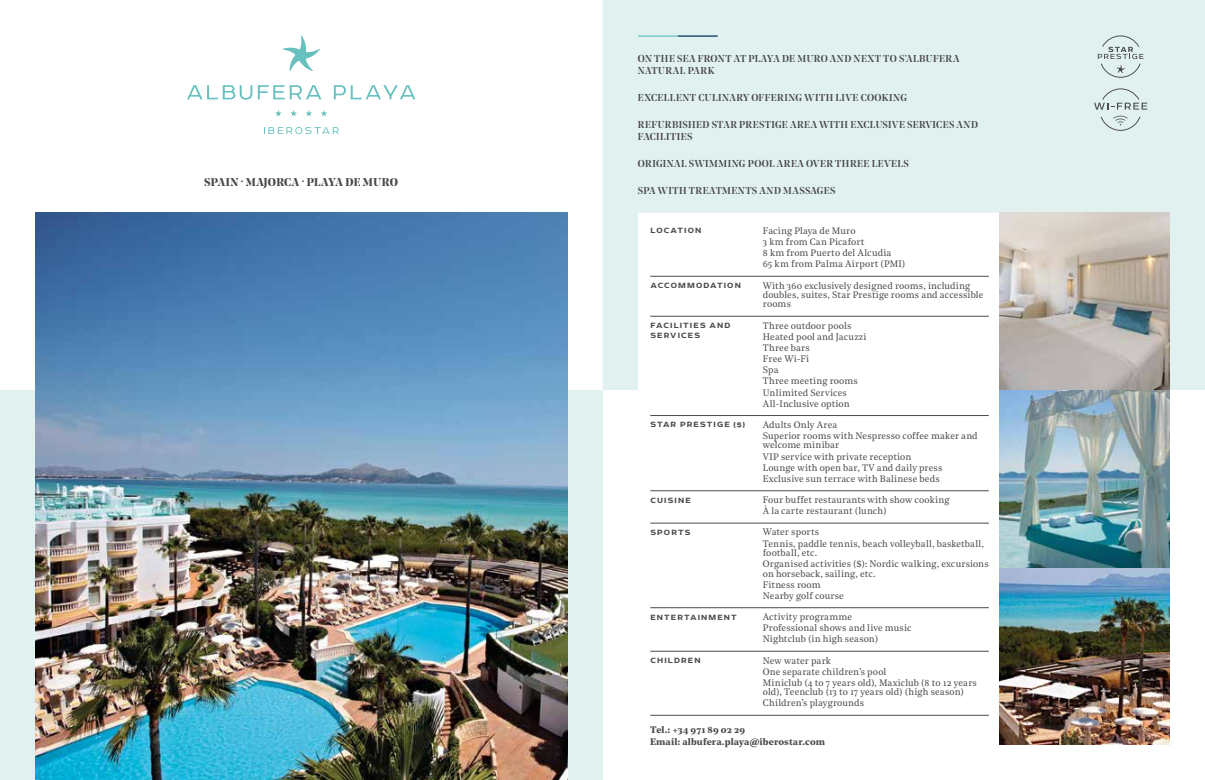
<style>
.page{position:relative;width:1205px;height:780px;background:#fff}
.page>*{position:absolute;margin:0;border:0;box-sizing:border-box;transform-origin:0 0}
.t1{font:700 11.25px "Noe Display";letter-spacing:.015em;color:#4a4a49}
.t2{font:500 10px/12.5px "Noe Display";letter-spacing:.045em;color:#4a4a49}
.t3{font:9.38px/11.1px "Noe Text";letter-spacing:.01em;color:#4a4a49}
.t4{font:700 9.38px/11.2px "Noe Text";letter-spacing:.01em;color:#4a4a49}
.t5{font:700 8.75px/10px "Echoes Sans";letter-spacing:.125em;color:#4a4a49}
</style>
<div class="page">
<svg style="left:602px;top:0;width:603px;height:390px;fill:#e0f1f0"></svg>
<div style="left:0;top:390px;width:35px;height:390px;background:#e0f1f0"></div>
<div style="left:567px;top:390px;width:35px;height:390px;background:#e0f1f0"></div>
<hr style="left:678px;top:35px;width:40px;height:2px;background:#002e5a">
<hr style="left:638px;top:35px;width:40px;height:2px;background:#66c1be">
<img style="left:999px;top:213px;width:170px;height:531px">
<img style="left:35px;top:213px;width:532px;height:567px">
<svg style="left:1098px;top:35px;width:45px;height:43px;background:#ccdbda"></svg>
<svg style="left:1094px;top:88px;width:53px;height:22px"></svg>
<svg style="left:1100px;top:116px;width:40px;height:15px"></svg>
<svg style="left:283px;top:36px;width:37px;height:35px"></svg>
<svg style="left:264px;top:127px;width:75px;height:7px"></svg>
<svg style="left:275px;top:110px;width:7px;height:6px"></svg>
<svg style="left:290px;top:110px;width:7px;height:6px"></svg>
<svg style="left:305px;top:110px;width:7px;height:6px"></svg>
<svg style="left:321px;top:110px;width:6px;height:6px"></svg>
<svg style="left:187px;top:85px;width:65px;height:15px"></svg>
<svg style="left:258px;top:85px;width:63px;height:14px"></svg>
<svg style="left:334px;top:85px;width:81px;height:14px"></svg>
<hr style="left:650px;top:276px;width:113px;height:1px;background:#4a4a49">
<hr style="left:763px;top:276px;width:226px;height:1px;background:#4a4a49">
<hr style="left:650px;top:316px;width:113px;height:1px;background:#4a4a49">
<hr style="left:763px;top:316px;width:226px;height:1px;background:#4a4a49">
<hr style="left:650px;top:415px;width:113px;height:1px;background:#4a4a49">
<hr style="left:763px;top:415px;width:226px;height:1px;background:#4a4a49">
<hr style="left:650px;top:490px;width:113px;height:1px;background:#4a4a49">
<hr style="left:763px;top:490px;width:226px;height:1px;background:#4a4a49">
<hr style="left:650px;top:522px;width:113px;height:1px;background:#4a4a49">
<hr style="left:763px;top:522px;width:226px;height:1px;background:#4a4a49">
<hr style="left:650px;top:607px;width:113px;height:1px;background:#4a4a49">
<hr style="left:763px;top:607px;width:226px;height:1px;background:#4a4a49">
<hr style="left:650px;top:651px;width:113px;height:1px;background:#4a4a49">
<hr style="left:763px;top:651px;width:226px;height:1px;background:#4a4a49">
<hr style="left:650px;top:715px;width:113px;height:1px;background:#4a4a49">
<hr style="left:763px;top:715px;width:226px;height:1px;background:#4a4a49">
<p class="t1" style="left:204px;top:174px;width:195px">SPAIN · MAJORCA · PLAYA DE MURO</p>
<p class="t2" style="left:638px;top:52px;width:323px">ON THE SEA FRONT AT PLAYA DE MURO AND NEXT TO S’ALBUFERA<br>NATURAL PARK</p>
<p class="t2" style="left:638px;top:91px;width:271px">EXCELLENT CULINARY OFFERING WITH LIVE COOKING</p>
<p class="t2" style="left:638px;top:118px;width:342px">REFURBISHED STAR PRESTIGE AREA WITH EXCLUSIVE SERVICES AND<br>FACILITIES</p>
<p class="t2" style="left:638px;top:157px;width:272px">ORIGINAL SWIMMING POOL AREA OVER THREE LEVELS</p>
<p class="t2" style="left:638px;top:184px;width:199px">SPA WITH TREATMENTS AND MASSAGES</p>
<p class="t5" style="left:650px;top:226px;width:52px">LOCATION</p>
<p class="t3" style="left:763px;top:224px;width:144px">Facing Playa de Muro<br>3 km from Can Picafort<br>8 km from Puerto del Alcudia<br>65 km from Palma Airport (PMI)</p>
<p class="t5" style="left:650px;top:280px;width:92px">ACCOMMODATION</p>
<p class="t3" style="left:763px;top:280px;width:222px;line-height:9.4px">With 360 exclusively designed rooms, including doubles, suites, Star Prestige rooms and accessible rooms</p>
<p class="t5" style="left:650px;top:320px;width:82px">FACILITIES AND<br>SERVICES</p>
<p class="t3" style="left:763px;top:319px;width:105px">Three outdoor pools<br>Heated pool and Jacuzzi<br>Three bars<br>Free Wi-Fi<br>Spa<br>Three meeting rooms<br>Unlimited Services<br>All-Inclusive option</p>
<p class="t5" style="left:650px;top:420px;width:96px">STAR PRESTIGE ($)</p>
<p class="t3" style="left:763px;top:418px;width:216px">Adults Only Area<br>Superior rooms with Nespresso coffee maker and</p>
<p class="t3" style="left:763px;top:439px;width:181px">welcome minibar<br>VIP service with private reception Lounge with open bar, TV and daily press Exclusive sun terrace with Balinese beds</p>
<p class="t5" style="left:650px;top:495px;width:42px">CUISINE</p>
<p class="t3" style="left:763px;top:493px;width:188px">Four buffet restaurants with show cooking<br>À la carte restaurant (lunch)</p>
<p class="t5" style="left:650px;top:527px;width:42px">SPORTS</p>
<p class="t3" style="left:763px;top:526px;width:223px">Water sports<br>Tennis, paddle tennis, beach volleyball, basketball,</p>
<p class="t3" style="left:763px;top:546px;width:227px">football, etc.<br>Organised activities ($): Nordic walking, excursions</p>
<p class="t3" style="left:763px;top:567px;width:114px">on horseback, sailing, etc.<br>Fitness room<br>Nearby golf course</p>
<p class="t5" style="left:650px;top:612px;width:88px">ENTERTAINMENT</p>
<p class="t3" style="left:763px;top:610px;width:150px">Activity programme<br>Professional shows and live music<br>Nightclub (in high season)</p>
<p class="t5" style="left:650px;top:655px;width:52px">CHILDREN</p>
<p class="t3" style="left:763px;top:654px;width:216px">New water park<br>One separate children’s pool<br>Miniclub (4 to 7 years old), Maxiclub (8 to 12 years</p>
<p class="t3" style="left:763px;top:685px;width:203px">old), Teenclub (13 to 17 years old) (high season)<br>Children’s playgrounds</p>
<p class="t4" style="left:650px;top:723px;width:177px">Tel.: +34 971 89 02 29<br>Email: albufera.playa@iberostar.com</p>
</div>
